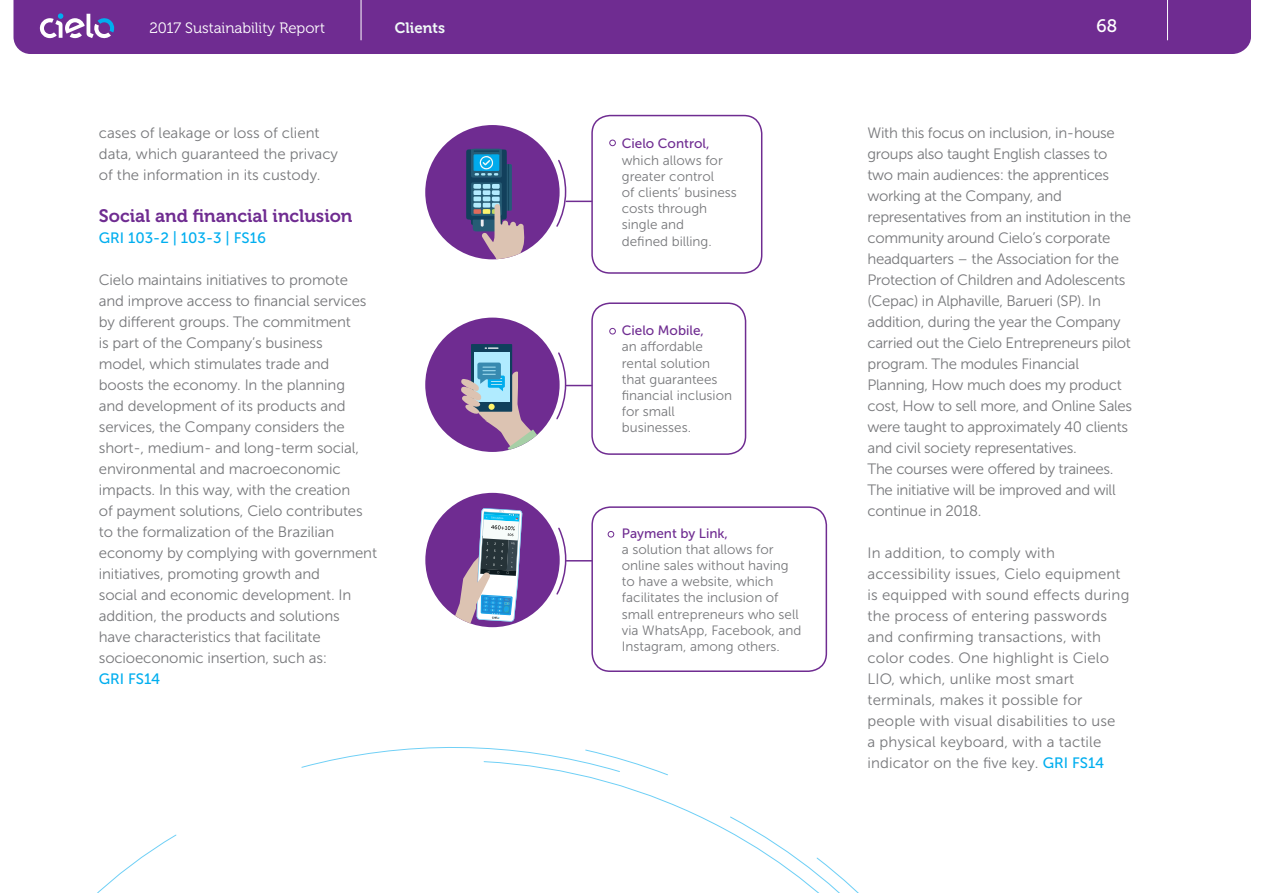
<style>
.page{position:relative;width:1263px;height:893px;background:#fff}
.page>*{position:absolute;margin:0;border:0;box-sizing:border-box;transform-origin:0 0}
.t1{font:18px "Museo 700";color:#6f2c91}
.t2{font:18px "Museo 500";color:#fff}
.t3{font:15px/21px "Museo Sans 300";letter-spacing:-.01em;color:#77787b}
.t4{font:15px/21px "Museo Sans 300";letter-spacing:.01em;color:#77787b}
.t5{font:15px "Museo Sans 500";color:#00aeef}
.t6{font:15px "Museo 300";color:#fff}
.t7{font:15px "Museo 700";color:#f0faf7}
.t8{font:13.5px/16.2px "Museo Sans 300";color:#77787b}
.t9{font:13.5px "Museo Sans 500";color:#6f2c91}
.s1{font-family:"Museo Sans 500";color:#00aeef}
</style>
<div class="page">
<div style="left:591px;top:115px;width:171px;height:159px;border:2px solid #6f2c91;border-radius:18px"></div>
<div style="left:609px;top:140px;width:7px;height:6px;border:1px solid #6f2c91;border-radius:50%"></div>
<svg style="left:555px;top:159px;width:37px;height:69px"></svg>
<div style="left:425px;top:125px;width:135px;height:134px;background:#6f2c91;border-radius:50%"></div>
<svg style="left:466px;top:149px;width:58px;height:110px"></svg>
<div style="left:425px;top:318px;width:135px;height:134px;background:#6f2c91;border-radius:50%"></div>
<div style="left:591px;top:302px;width:155px;height:153px;border:2px solid #6f2c91;border-radius:18px"></div>
<div style="left:609px;top:328px;width:7px;height:6px;border:1px solid #6f2c91;border-radius:50%"></div>
<div style="left:471px;top:344px;width:41px;height:68px;background:#0f405c"></div>
<svg style="left:460px;top:347px;width:132px;height:105px"></svg>
<div style="left:425px;top:493px;width:135px;height:134px;background:#6f2c91;border-radius:50%"></div>
<div style="left:591px;top:506px;width:236px;height:166px;border:2px solid #6f2c91;border-radius:18px"></div>
<svg style="left:608px;top:531px;width:6px;height:6px"></svg>
<svg style="left:555px;top:526px;width:37px;height:35px"></svg>
<svg style="left:444px;top:508px;width:78px;height:53px"></svg>
<svg style="left:97px;top:561px;width:762px;height:332px"></svg>
<svg style="left:300px;top:642px;width:321px;height:251px"></svg>
<svg style="left:585px;top:735px;width:83px;height:55px"></svg>
<div style="left:14px;top:0;width:1237px;height:54px;background:#6f2c91"></div>
<svg style="left:40px;top:13px;width:76px;height:26px"></svg>
<hr style="left:1167px;top:0;width:1px;height:40px;background:#fff">
<hr style="left:361px;top:0;width:1px;height:40px;background:#fff">
<p class="t6" style="left:149px;top:20px;width:177px">2017 Sustainability Report</p>
<p class="t7" style="left:395px;top:20px;width:52px">Clients</p>
<p class="t2" style="left:1096px;top:16px;width:22px">68</p>
<p class="t3" style="left:99px;top:122px;width:241px">cases of leakage or loss of client data, which guaranteed the privacy of the information in its custody.</p>
<p class="t1" style="left:99px;top:206px;width:255px">Social and financial inclusion</p>
<p class="t5" style="left:99px;top:230px;width:169px">GRI 103-2 | 103-3 | FS16</p>
<p class="t3" style="left:99px;top:269px;width:280px">Cielo maintains initiatives to promote<br>and improve access to financial services by different groups. The commitment<br>is part of the Company’s business<br>model, which stimulates trade and boosts the economy. In the planning<br>and development of its products and services, the Company considers the short-, medium- and long-term social, environmental and macroeconomic impacts. In this way, with the creation<br>of payment solutions, Cielo contributes to the formalization of the Brazilian economy by complying with government initiatives, promoting growth and<br>social and economic development. In addition, the products and solutions<br>have characteristics that facilitate socioeconomic insertion, such as:</p>
<p class="t5" style="left:99px;top:671px;width:63px">GRI FS14</p>
<p class="t9" style="left:622px;top:136px;width:89px">Cielo Control,</p>
<p class="t8" style="left:622px;top:152px;width:117px">which allows for greater control<br>of clients’ business costs through single and<br>defined billing.</p>
<p class="t9" style="left:622px;top:323px;width:84px">Cielo Mobile,</p>
<p class="t8" style="left:622px;top:339px;width:112px">an affordable rental solution that guarantees financial inclusion for small businesses.</p>
<p class="t9" style="left:622px;top:526px;width:108px">Payment by Link,</p>
<p class="t8" style="left:622px;top:541px;width:181px">a solution that allows for online sales without having to have a website, which facilitates the inclusion of small entrepreneurs who sell via WhatsApp, Facebook, and<br>Instagram, among others.</p>
<p class="t3" style="left:867px;top:122px;width:266px">With this focus on inclusion, in-house groups also taught English classes to two main audiences: the apprentices working at the Company, and representatives from an institution in the community around Cielo’s corporate headquarters – the Association for the Protection of Children and Adolescents (Cepac) in Alphaville, Barueri (SP). In addition, during the year the Company carried out the Cielo Entrepreneurs pilot program. The modules Financial Planning, How much does my product cost, How to sell more, and Online Sales were taught to approximately 40 clients and civil society representatives.<br>The courses were offered by trainees.<br>The initiative will be improved and will continue in 2018.</p>
<p class="t4" style="left:867px;top:542px;width:263px">In addition, to comply with accessibility issues, Cielo equipment is equipped with sound effects during the process of entering passwords and confirming transactions, with color codes. One highlight is Cielo LIO, which, unlike most smart terminals, makes it possible for people with visual disabilities to use<br>a physical keyboard, with a tactile indicator on the five key. <span class="s1">GRI FS14</span></p>
</div>
